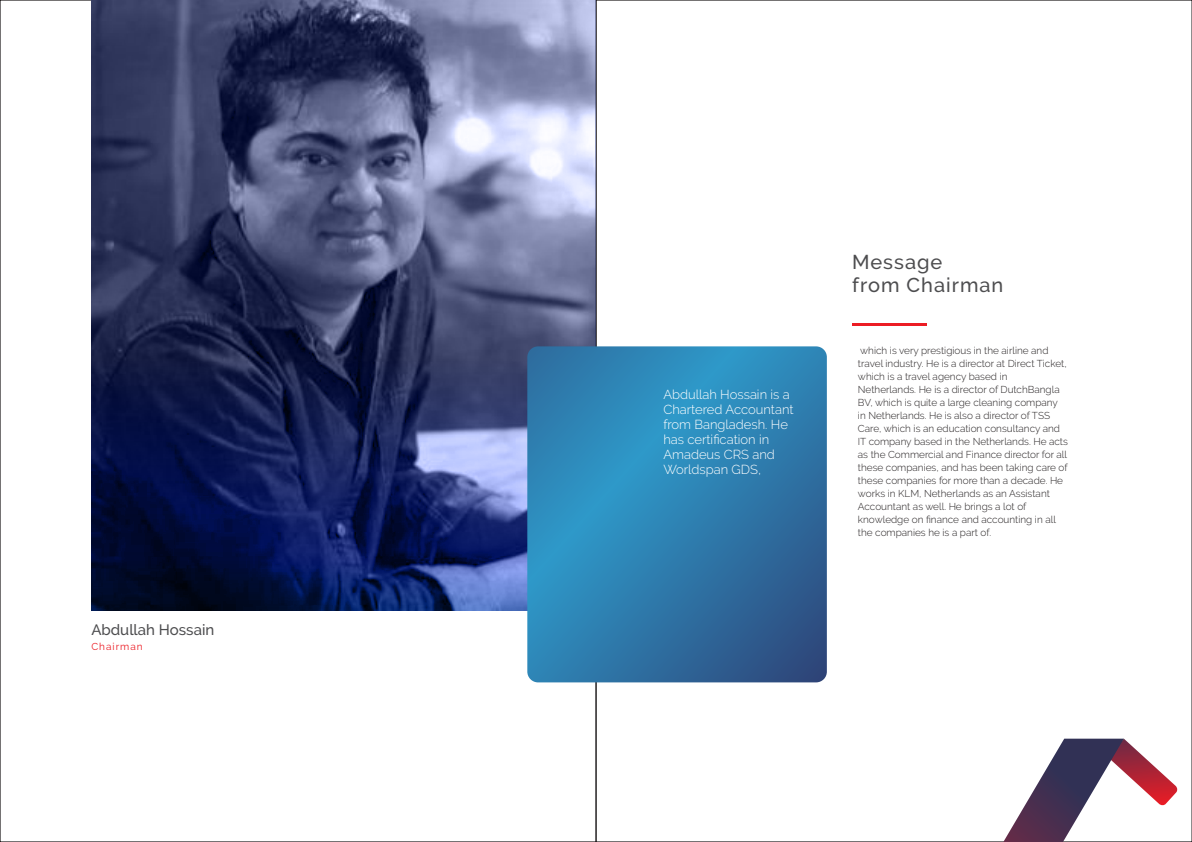
<style>
.page{position:relative;width:1192px;height:842px;background:#fff}
.page>*{position:absolute;margin:0;border:0;box-sizing:border-box;transform-origin:0 0}
.t1{font:500 20px/23px "Raleway";letter-spacing:.05em;color:#4d4d4f}
.t2{font:500 15px "Raleway";color:#4d4d4f}
.t3{font:300 13px/15px "Raleway";color:#fff}
.t4{font:300 10px/13px "Raleway";color:#231f20}
.t5{font:10px "Raleway";letter-spacing:.1em;color:#ec1c24}
</style>
<div class="page">
<hr style="left:851px;top:324px;width:75px;height:2px;background:#ec1c24">
<svg style="left:1002px;top:739px;width:175px;height:103px"></svg>
<svg style="left:92px;top:0;width:504px;height:610px;background:#3a436d"></svg>
<svg style="left:527px;top:346px;width:299px;height:336px;background:#2e7dae"></svg>
<h2 class="t2" style="left:91px;top:621px;width:124px">Abdullah Hossain</h2>
<p class="t5" style="left:91px;top:640px;width:53px">Chairman</p>
<h3 class="t3" style="left:663px;top:387px;width:132px">Abdullah Hossain is a<br>Chartered Accountant from Bangladesh. He has certification in<br>Amadeus CRS and<br>Worldspan GDS,</h3>
<h1 class="t1" style="left:851px;top:251px;width:153px">Message<br>from Chairman</h1>
<p class="t4" style="left:857px;top:344px;width:211px">which is very prestigious in the airline and travel industry. He is a director at Direct Ticket, which is a travel agency based in Netherlands. He is a director of DutchBangla BV, which is quite a large cleaning company in Netherlands. He is also a director of TSS Care, which is an education consultancy and IT company based in the Netherlands. He acts as the Commercial and Finance director for all these companies, and has been taking care of these companies for more than a decade. He works in KLM, Netherlands as an Assistant Accountant as well. He brings a lot of knowledge on finance and accounting in all the companies he is a part of.</p>
</div>
